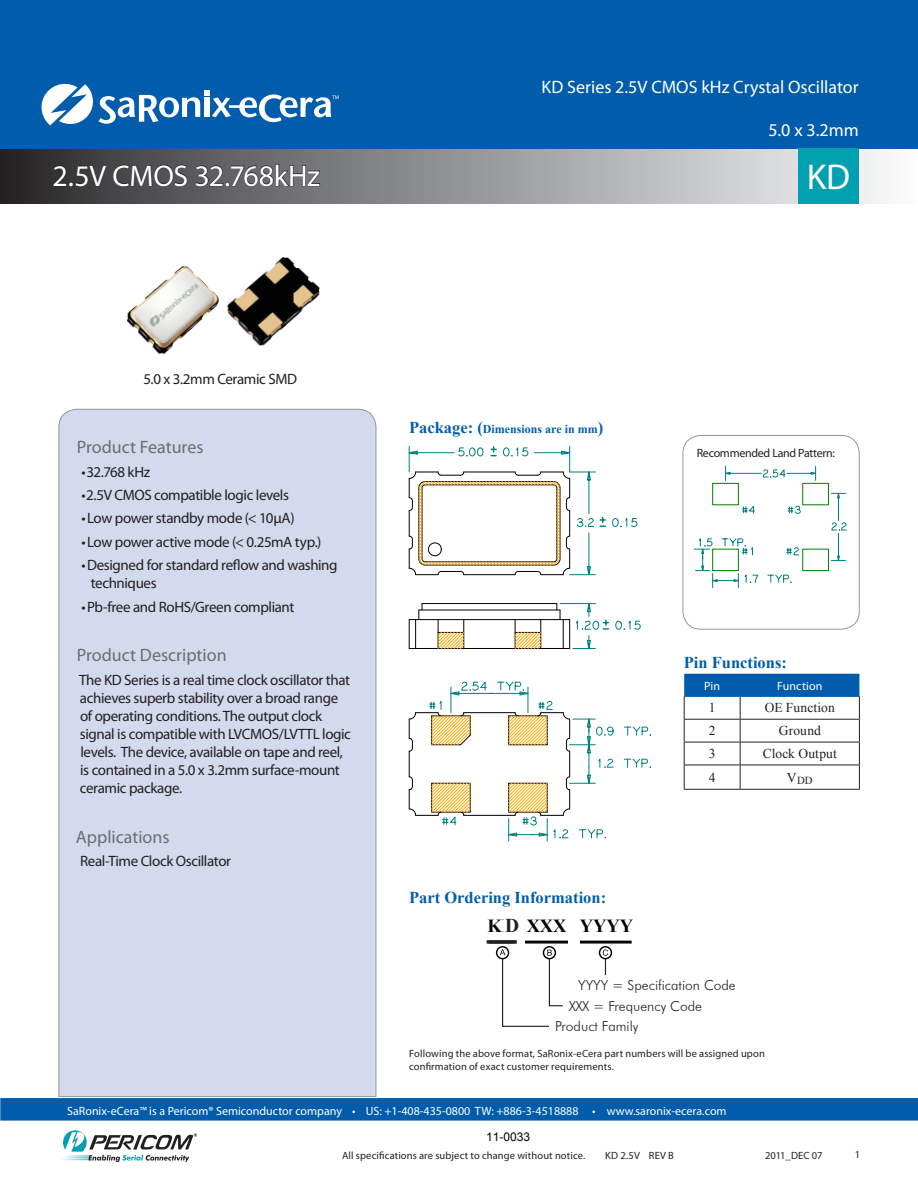
<style>
.page{position:relative;width:918px;height:1188px;background:#fff}
.page>*{position:absolute;margin:0;border:0;box-sizing:border-box;transform-origin:0 0}
.t1{font:36px "Myriad Pro";color:#fff}
.Front_Page_Header_Pa{font:30px "Myriad Pro";letter-spacing:-.01em;color:#fff}
.t2{font:700 19.5px "Times New Roman";color:#231f20}
.t3{font:700 18.45px "Times New Roman";color:#050504}
.Secondary_Page_Prod{font:18px "Myriad Pro";color:#fff}
.Product_Headers{font:18px "Myriad Pro";color:#6c6d70}
.t4{font:700 16.5px "Times New Roman";color:#015dab}
.Product_Text{font:15px/18px "Myriad Pro";letter-spacing:-.025em;color:#231f20}
.Product_Text_Bullets{font:15px/18px "Myriad Pro";letter-spacing:-.025em;color:#231f20}
.package_photo_label{font:15px "Myriad Pro";letter-spacing:-.025em;color:#231f20}
.t5{font:300 13.8px "Futura BT";color:#231f20}
.table_align_center{font:13.5px "Times New Roman";letter-spacing:.005em;color:#231f20}
.address_block{font:12px "Myriad Pro";color:#fff}
.t6{font:700 12px "Times New Roman";color:#015dab}
.Product_Text-2{font:12px "Myriad Pro";letter-spacing:-.025em;color:#231f20}
.InverseFutura{font:12px "Myriad Pro";letter-spacing:.005em;color:#fff}
.t7{font:12px "Arial";color:#000}
.table_align_center-2{font:10.8px "Times New Roman";color:#231f20}
.small_futura{font:10.5px/12.6px "Myriad Pro";letter-spacing:.015em;color:#231f20}
.Page_template_footer{font:10.5px "Myriad Pro";letter-spacing:.01em;color:#231f20}
.page_number{font:10.5px "Myriad Pro";color:#231f20}
.s1{font-size:16.5px}
</style>
<div class="page">
<svg style="left:62px;top:1130px;width:135px;height:32px"></svg>
<div style="left:0;top:1098px;width:918px;height:23px;background:#015dab"></div>
<svg style="left:0;top:148px;width:916px;height:55px;background:#919498"></svg>
<div style="left:0;top:0;width:917px;height:148px;background:#015dab"></div>
<svg style="left:53px;top:165px;width:54px;height:25px"></svg>
<svg style="left:113px;top:161px;width:75px;height:27px;background:#444445"></svg>
<svg style="left:195px;top:164px;width:126px;height:23px;background:#565658"></svg>
<svg style="left:41px;top:83px;width:298px;height:42px"></svg>
<div style="left:799px;top:148px;width:60px;height:56px;background:#00a0b0"></div>
<div style="left:58px;top:409px;width:319px;height:688px;background:#d3daee"></div>
<svg style="left:684px;top:674px;width:176px;height:115px"></svg>
<hr style="left:684px;top:789px;width:56px;height:1px;background:#231f20">
<hr style="left:740px;top:789px;width:120px;height:1px;background:#231f20">
<img style="left:127px;top:257px;width:193px;height:98px">
<div style="left:683px;top:435px;width:177px;height:195px;border:1px solid #939598;border-radius:18px"></div>
<hr style="left:489px;top:941px;width:143px;height:3px;background:#050504">
<div style="left:516px;top:939px;width:9px;height:6px;background:#fff"></div>
<div style="left:568px;top:938px;width:11px;height:7px;background:#fff"></div>
<div style="left:599px;top:946px;width:13px;height:13px;border:1px solid #050504;border-radius:50%"></div>
<div style="left:543px;top:946px;width:13px;height:13px;border:1px solid #050504;border-radius:50%"></div>
<div style="left:496px;top:946px;width:13px;height:13px;border:1px solid #050504;border-radius:50%"></div>
<svg style="left:500px;top:949px;width:63px;height:78px"></svg>
<svg style="left:603px;top:950px;width:5px;height:25px"></svg>
<svg style="left:409px;top:604px;width:14px;height:44px"></svg>
<hr style="left:409px;top:648px;width:161px;height:1px;background:#000">
<hr style="left:409px;top:619px;width:161px;height:1px;background:#000">
<hr style="left:422px;top:603px;width:135px;height:1px;background:#000">
<hr style="left:419px;top:610px;width:141px;height:1px;background:#000">
<svg style="left:437px;top:620px;width:28px;height:29px"></svg>
<svg style="left:514px;top:620px;width:28px;height:29px"></svg>
<svg style="left:624px;top:726px;width:27px;height:10px"></svg>
<svg style="left:624px;top:758px;width:27px;height:10px"></svg>
<svg style="left:409px;top:681px;width:205px;height:160px"></svg>
<svg style="left:615px;top:620px;width:26px;height:10px"></svg>
<svg style="left:557px;top:603px;width:51px;height:46px"></svg>
<svg style="left:612px;top:518px;width:26px;height:9px"></svg>
<svg style="left:408px;top:445px;width:197px;height:131px"></svg>
<svg style="left:742px;top:505px;width:13px;height:9px"></svg>
<svg style="left:768px;top:574px;width:23px;height:9px"></svg>
<svg style="left:694px;top:538px;width:65px;height:50px"></svg>
<svg style="left:787px;top:547px;width:12px;height:8px"></svg>
<svg style="left:788px;top:506px;width:13px;height:8px"></svg>
<svg style="left:831px;top:492px;width:16px;height:70px"></svg>
<svg style="left:725px;top:466px;width:92px;height:14px"></svg>
<div style="left:713px;top:549px;width:26px;height:22px;border:1px solid #008000"></div>
<div style="left:713px;top:483px;width:26px;height:22px;border:1px solid #008000"></div>
<div style="left:803px;top:483px;width:26px;height:22px;border:1px solid #008000"></div>
<div style="left:803px;top:549px;width:26px;height:22px;border:1px solid #008000"></div>
<div style="left:502px;top:917px;width:16px;height:18px;border:1px solid #fff;border-radius:8px"></div>
<svg style="left:487px;top:940px;width:30px;height:4px"></svg>
<p class="Front_Page_Header_Pa" style="left:52px;top:157px;width:269px">2.5V CMOS 32.768kHz</p>
<p class="Secondary_Page_Prod" style="left:542px;top:76px;width:319px">KD Series 2.5V CMOS kHz Crystal Oscillator</p>
<p class="Secondary_Page_Prod" style="left:768px;top:119px;width:92px">5.0 x 3.2mm</p>
<p class="t1" style="left:807px;top:154px;width:45px">KD</p>
<p class="package_photo_label" style="left:143px;top:370px;width:155px">5.0 x 3.2mm Ceramic SMD</p>
<p class="Product_Headers" style="left:77px;top:436px;width:128px">Product Features</p>
<p class="Product_Text_Bullets" style="left:81px;top:462px;width:70px">•32.768 kHz</p>
<p class="Product_Text_Bullets" style="left:81px;top:486px;width:209px">•2.5V CMOS compatible logic levels</p>
<p class="Product_Text_Bullets" style="left:81px;top:509px;width:215px">•Low power standby mode (&lt; 10µA)</p>
<p class="Product_Text_Bullets" style="left:81px;top:533px;width:242px">•Low power active mode (&lt; 0.25mA typ.)</p>
<p class="Product_Text_Bullets" style="left:91px;top:556px;width:248px;text-indent:-9px">•Designed for standard reflow and washing techniques</p>
<p class="Product_Text_Bullets" style="left:81px;top:597px;width:215px">•Pb-free and RoHS/Green compliant</p>
<p class="Product_Headers" style="left:77px;top:644px;width:151px">Product Description</p>
<p class="Product_Text" style="left:79px;top:671px;width:273px">The KD Series is a real time clock oscillator that achieves superb stability over a broad range of operating conditions. The output clock signal is compatible with LVCMOS/LVTTL logic levels. The device, available on tape and reel, is contained in a 5.0 x 3.2mm surface-mount ceramic package.</p>
<p class="Product_Headers" style="left:76px;top:825px;width:95px">Applications</p>
<p class="Product_Text" style="left:80px;top:852px;width:153px">Real-Time Clock Oscillator</p>
<p class="t6" style="left:409px;top:420px;width:196px"><span class="s1">Package: (</span>Dimensions are in mm<span class="s1">)</span></p>
<p class="Product_Text-2" style="left:697px;top:445px;width:140px">Recommended Land Pattern:</p>
<p class="t4" style="left:409px;top:886px;width:199px">Part Ordering Information:</p>
<p class="t2" style="left:505px;top:912px;width:16px">D</p>
<p class="t3" style="left:488px;top:913px;width:147px">KN XXX YYYY</p>
<p class="t4" style="left:684px;top:651px;width:105px">Pin Functions:</p>
<p class="InverseFutura" style="left:704px;top:678px;width:17px">Pin</p>
<p class="InverseFutura" style="left:777px;top:678px;width:47px">Function</p>
<p class="table_align_center" style="left:709px;top:699px;width:8px">1</p>
<p class="table_align_center" style="left:765px;top:699px;width:72px">OE Function</p>
<p class="table_align_center" style="left:709px;top:722px;width:8px">2</p>
<p class="table_align_center" style="left:779px;top:722px;width:44px">Ground</p>
<p class="table_align_center" style="left:709px;top:745px;width:8px">3</p>
<p class="table_align_center" style="left:763px;top:745px;width:76px">Clock Output</p>
<p class="table_align_center" style="left:709px;top:768px;width:8px">4</p>
<p class="table_align_center-2" style="left:787px;top:773px;width:27px"><sup>V</sup>DD</p>
<p class="t5" style="left:578px;top:976px;width:159px">YYYY = Specification Code</p>
<p class="t5" style="left:569px;top:998px;width:134px">XXX = Frequency Code</p>
<p class="t5" style="left:555px;top:1018px;width:85px">Product Family</p>
<p class="small_futura" style="left:409px;top:1047px;width:357px">Following the above format, SaRonix-eCera part numbers will be assigned upon confirmation of exact customer requirements.</p>
<p class="address_block" style="left:67px;top:1103px;width:661px">SaRonix-eCera™ is a Pericom® Semiconductor company • US: +1-408-435-0800 TW: +886-3-4518888 • www.saronix-ecera.com</p>
<p class="t7" style="left:486px;top:1129px;width:46px">11-0033</p>
<p class="Page_template_footer" style="left:342px;top:1149px;width:245px">All specifications are subject to change without notice.</p>
<p class="Page_template_footer" style="left:605px;top:1149px;width:70px">KD 2.5V REV B</p>
<p class="Page_template_footer" style="left:765px;top:1149px;width:59px">2011_DEC 07</p>
<p class="page_number" style="left:855px;top:1148px;width:7px">1</p>
</div>
